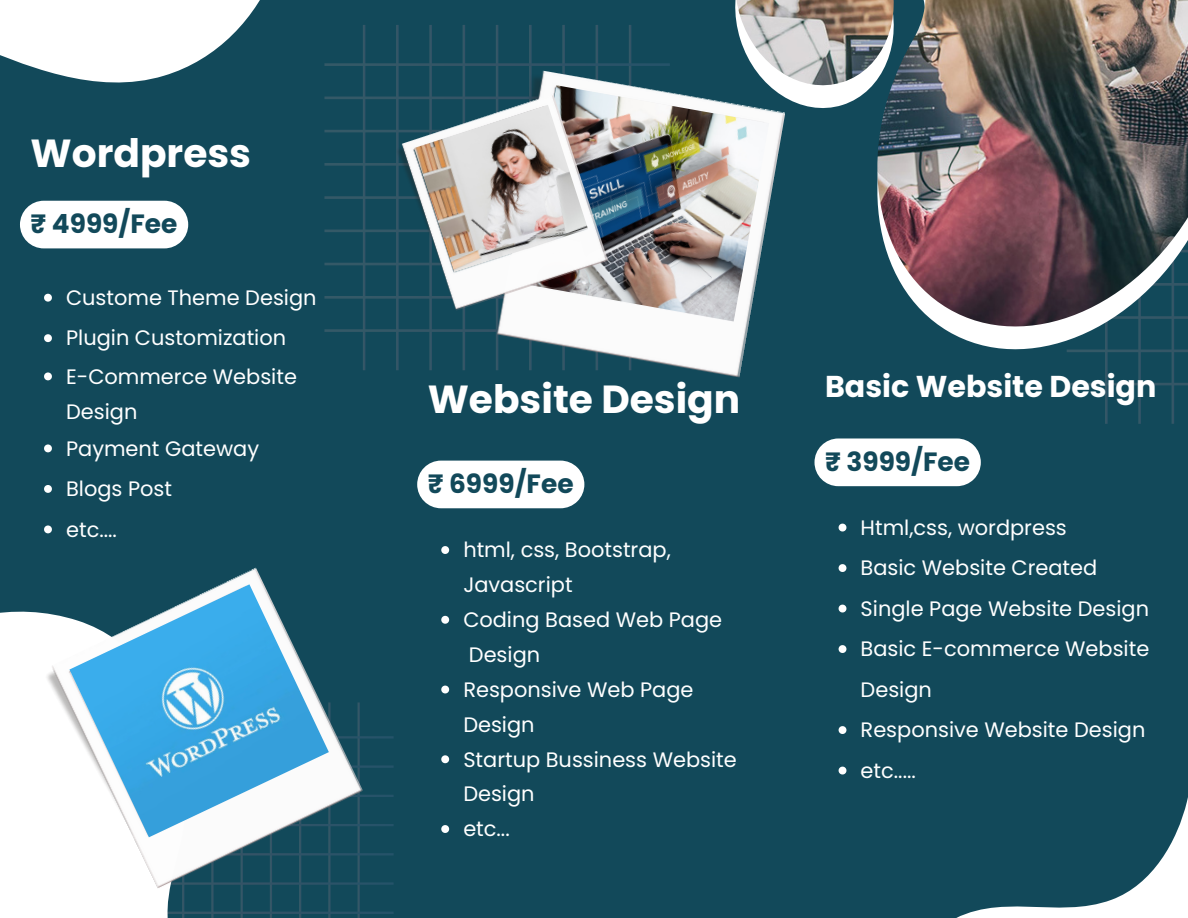
<style>
.page{position:relative;width:1188px;height:918px;background:#12495a}
.page>*{position:absolute;margin:0;border:0;box-sizing:border-box;transform-origin:0 0}
.t1{font:700 39.15px "Poppins";color:#fff}
.t2{font:700 30.15px "Poppins";color:#fff}
.t3{font:700 26.4px "Poppins";color:#12495a}
.t4{font:20.85px/40.5px "Poppins";color:#fff}
</style>
<div class="page">
<hr style="left:363px;top:25px;width:2px;height:345px;background:#fff">
<hr style="left:396px;top:25px;width:3px;height:345px;background:#fff">
<hr style="left:429px;top:25px;width:3px;height:345px;background:#fff">
<hr style="left:463px;top:25px;width:2px;height:345px;background:#fff">
<hr style="left:496px;top:25px;width:2px;height:345px;background:#fff">
<hr style="left:529px;top:25px;width:3px;height:345px;background:#fff">
<hr style="left:562px;top:25px;width:3px;height:345px;background:#fff">
<hr style="left:596px;top:25px;width:2px;height:345px;background:#fff">
<hr style="left:629px;top:25px;width:2px;height:345px;background:#fff">
<hr style="left:324px;top:329px;width:346px;height:3px;background:#fff">
<hr style="left:324px;top:296px;width:346px;height:3px;background:#fff">
<hr style="left:324px;top:263px;width:346px;height:2px;background:#fff">
<hr style="left:324px;top:230px;width:346px;height:2px;background:#fff">
<hr style="left:324px;top:196px;width:346px;height:3px;background:#fff">
<hr style="left:324px;top:163px;width:346px;height:3px;background:#fff">
<hr style="left:324px;top:130px;width:346px;height:2px;background:#fff">
<hr style="left:324px;top:97px;width:346px;height:2px;background:#fff">
<hr style="left:324px;top:63px;width:346px;height:3px;background:#fff">
<hr style="left:1105px;top:78px;width:3px;height:346px;background:#fff">
<hr style="left:1138px;top:78px;width:3px;height:346px;background:#fff">
<hr style="left:1172px;top:78px;width:2px;height:346px;background:#fff">
<hr style="left:1067px;top:383px;width:121px;height:2px;background:#fff">
<hr style="left:299px;top:702px;width:2px;height:216px;background:#fff">
<hr style="left:328px;top:702px;width:3px;height:216px;background:#fff">
<hr style="left:358px;top:702px;width:2px;height:216px;background:#fff">
<hr style="left:90px;top:912px;width:304px;height:2px;background:#fff">
<hr style="left:90px;top:882px;width:304px;height:3px;background:#fff">
<hr style="left:90px;top:853px;width:304px;height:3px;background:#fff">
<hr style="left:90px;top:824px;width:304px;height:2px;background:#fff">
<hr style="left:90px;top:795px;width:304px;height:2px;background:#fff">
<hr style="left:90px;top:765px;width:304px;height:3px;background:#fff">
<hr style="left:90px;top:736px;width:304px;height:3px;background:#fff">
<img style="left:485px;top:68px;width:255px;height:310px">
<svg style="left:0;top:611px;width:272px;height:307px;background:#dee5e8"></svg>
<svg style="left:814px;top:459px;width:374px;height:459px"></svg>
<svg style="left:0;top:0;width:452px;height:96px"></svg>
<img style="left:41px;top:568px;width:322px;height:326px">
<img style="left:521px;top:85px;width:204px;height:236px">
<img style="left:69px;top:584px;width:260px;height:253px">
<img style="left:394px;top:94px;width:214px;height:219px">
<img style="left:414px;top:105px;width:174px;height:167px">
<svg style="left:725px;top:327px;width:463px;height:50px"></svg>
<img style="left:725px;top:0;width:463px;height:327px">
<svg style="left:44px;top:294px;width:8px;height:8px"></svg>
<svg style="left:44px;top:334px;width:8px;height:8px"></svg>
<svg style="left:44px;top:372px;width:8px;height:8px"></svg>
<svg style="left:44px;top:444px;width:8px;height:8px"></svg>
<svg style="left:44px;top:485px;width:8px;height:8px"></svg>
<svg style="left:44px;top:525px;width:8px;height:8px"></svg>
<svg style="left:441px;top:546px;width:8px;height:8px"></svg>
<svg style="left:441px;top:616px;width:8px;height:8px"></svg>
<svg style="left:441px;top:686px;width:8px;height:7px"></svg>
<svg style="left:441px;top:755px;width:8px;height:8px"></svg>
<svg style="left:441px;top:825px;width:8px;height:8px"></svg>
<svg style="left:839px;top:524px;width:7px;height:8px"></svg>
<svg style="left:839px;top:564px;width:7px;height:8px"></svg>
<svg style="left:839px;top:605px;width:7px;height:8px"></svg>
<svg style="left:839px;top:645px;width:7px;height:8px"></svg>
<svg style="left:839px;top:726px;width:7px;height:8px"></svg>
<svg style="left:839px;top:767px;width:7px;height:8px"></svg>
<div style="left:20px;top:201px;width:168px;height:47px;background:#fff"></div>
<div style="left:417px;top:461px;width:167px;height:47px;background:#fff"></div>
<svg style="left:815px;top:438px;width:166px;height:48px;background:#eef2f3"></svg>
<h1 class="t1" style="left:31px;top:126px;width:222px">Wordpress</h1>
<p class="t3" style="left:31px;top:205px;width:148px">₹ 4999/Fee</p>
<p class="t4" style="left:66px;top:277px;width:252px">Custome Theme Design<br>Plugin Customization</p>
<p class="t4" style="left:66px;top:359px;width:232px;line-height:34.8px">E-Commerce Website<br>Design</p>
<p class="t4" style="left:66px;top:428px;width:195px">Payment Gateway<br>Blogs Post<br>etc....</p>
<h1 class="t1" style="left:428px;top:372px;width:314px">Website Design</h1>
<h2 class="t2" style="left:825px;top:366px;width:333px">Basic Website Design</h2>
<p class="t3" style="left:428px;top:465px;width:147px">₹ 6999/Fee</p>
<p class="t4" style="left:463px;top:533px;width:275px;line-height:34.8px">html, css, Bootstrap,<br>Javascript<br>Coding Based Web Page<br>Design<br>Responsive Web Page<br>Design<br>Startup Bussiness Website<br>Design<br>etc...</p>
<p class="t3" style="left:825px;top:443px;width:147px">₹ 3999/Fee</p>
<p class="t4" style="left:861px;top:507px;width:290px">Html,css, wordpress<br>Basic Website Created<br>Single Page Website Design<br>Basic E-commerce Website<br>Design<br>Responsive Website Design etc.....</p>
</div>
